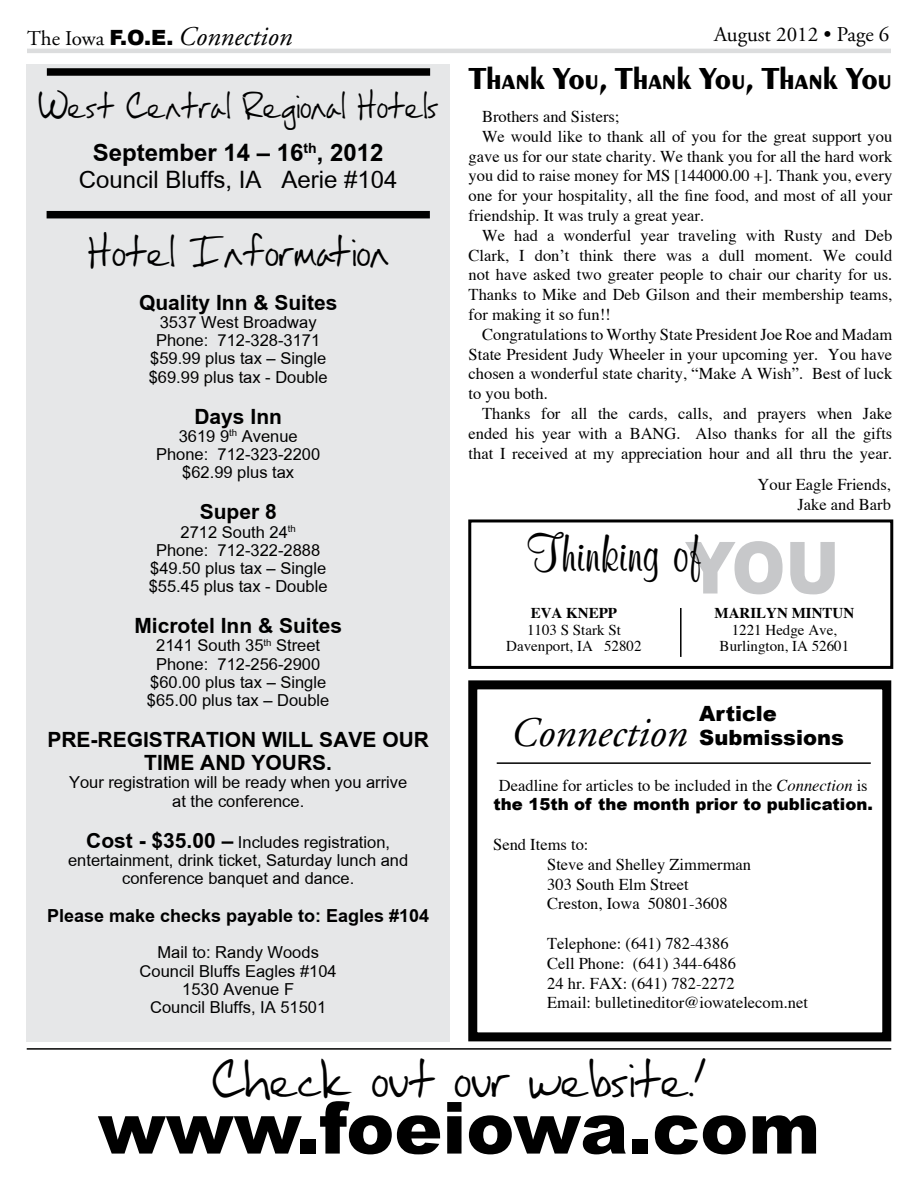
<style>
.page{position:relative;width:918px;height:1188px;background:#fff}
.page>*{position:absolute;margin:0;border:0;box-sizing:border-box;transform-origin:0 0}
.t1{font:900 72px "Arial";color:#000}
.t2{font:900 72px "Arial";color:#c7c8ca;scale:.9 1}
.t3{font:55.5px "Murphy Script";color:#000;scale:.89 1}
.t4{font:48px "Marker";color:#000}
.t5{font:italic 42px "Adobe Garamond";color:#000}
.t6{font:39px "Marker";color:#000}
.t7{font:33px "Marker";color:#000;scale:.95 1}
.t8{font:700 31.5px "Peignot D";color:#000}
.t9{font:italic 27px "Adobe Garamond";color:#000}
.t10{font:24px/26.4px "Arial";color:#000;text-align:center}
.t11{font:700 21px/23.1px "Arial";color:#000;text-align:center}
.t12{font:900 21px/24px "Arial";color:#000}
.t13{font:21px "Adobe Garamond";color:#000}
.t14{font:700 18px "Arial";color:#000}
.t15{font:16.5px/19.8px "Times";color:#000}
.t16{font:16.5px/18.1px "Arial";color:#000;text-align:center}
.t17{font:900 16.5px "Arial";color:#000}
.t18{font:15px/16.5px "Times";color:#000;text-align:center}
.t19{font:700 15px "Times";color:#000}
.s1{font-style:normal;font-size:21px}
.s2{font-family:"Arial";font-weight:900;font-style:normal;font-size:21px}
.s3{font-weight:700}
.s4{font-weight:700;font-size:21px}
.s5{font-style:italic}
</style>
<div class="page">
<div style="left:27px;top:64px;width:423px;height:977px;background:#e6e7e8"></div>
<hr style="left:27px;top:49px;width:864px;height:4px;background:#dcddde">
<div style="left:468px;top:519px;width:425px;height:150px;border:3px solid #000"></div>
<hr style="left:680px;top:608px;width:2px;height:49px;background:#000">
<div style="left:468px;top:680px;width:423px;height:361px;border:9px solid #000"></div>
<hr style="left:497px;top:762px;width:374px;height:2px;background:#000">
<hr style="left:27px;top:1048px;width:864px;height:2px;background:#000">
<div style="left:47px;top:211px;width:383px;height:7px;background:#000"></div>
<div style="left:47px;top:68px;width:383px;height:8px;background:#000"></div>
<h3 class="t9" style="left:27px;top:22px;width:267px"><span class="s1">The Iowa</span> <span class="s2">F.O.E.</span> Connection</h3>
<p class="t13" style="left:714px;top:23px;width:177px">August 2012 • Page 6</p>
<h3 class="t7" style="left:38px;top:88px;width:423px">West Central Regional Hotels</h3>
<h3 class="t10" style="left:79px;top:140px;width:320px"><span class="s3">September 14 – 16</span><sup>th</sup><span class="s3">, 2012<br></span>Council Bluffs, IA Aerie #104</h3>
<h3 class="t6" style="left:88px;top:231px;width:302px">Hotel Information</h3>
<p class="t11" style="left:139px;top:291px;width:200px">Quality Inn &amp; Suites</p>
<p class="t16" style="left:149px;top:313px;width:180px">3537 West Broadway<br>Phone: 712-328-3171 $59.99 plus tax – Single $69.99 plus tax - Double</p>
<p class="t11" style="left:194px;top:405px;width:89px">Days Inn</p>
<p class="t16" style="left:156px;top:427px;width:166px">3619 9<sup>th</sup> Avenue<br>Phone: 712-323-2200 $62.99 plus tax</p>
<p class="t11" style="left:200px;top:501px;width:79px">Super 8</p>
<p class="t16" style="left:149px;top:523px;width:180px">2712 South 24<sup>th<br></sup>Phone: 712-322-2888 $49.50 plus tax – Single $55.45 plus tax - Double</p>
<p class="t11" style="left:134px;top:615px;width:209px">Microtel Inn &amp; Suites</p>
<p class="t16" style="left:147px;top:637px;width:184px">2141 South 35<sup>th</sup> Street<br>Phone: 712-256-2900 $60.00 plus tax – Single $65.00 plus tax – Double</p>
<p class="t11" style="left:47px;top:729px;width:383px">PRE-REGISTRATION WILL SAVE OUR<br>TIME AND YOURS.</p>
<p class="t16" style="left:69px;top:773px;width:340px">Your registration will be ready when you arrive at the conference.</p>
<p class="t16" style="left:68px;top:833px;width:342px"><span class="s4">Cost - $35.00 –</span> Includes registration, entertainment, drink ticket, Saturday lunch and conference banquet and dance.</p>
<p class="t14" style="left:47px;top:903px;width:384px">Please make checks payable to: Eagles #104</p>
<p class="t16" style="left:140px;top:943px;width:199px">Mail to: Randy Woods<br>Council Bluffs Eagles #104<br>1530 Avenue F<br>Council Bluffs, IA 51501</p>
<h3 class="t8" style="left:469px;top:61px;width:425px">Thank You, Thank You, Thank You</h3>
<p class="t15" style="left:482px;top:106px;width:139px">Brothers and Sisters;</p>
<p class="t15" style="left:482px;top:126px;width:412px">We would like to thank all of you for the great support you</p>
<p class="t15" style="left:469px;top:146px;width:425px">gave us for our state charity. We thank you for all the hard work</p>
<p class="t15" style="left:469px;top:166px;width:425px">you did to raise money for MS [144000.00 +]. Thank you, every</p>
<p class="t15" style="left:469px;top:185px;width:425px">one for your hospitality, all the fine food, and most of all your</p>
<p class="t15" style="left:469px;top:205px;width:237px">friendship. It was truly a great year.</p>
<p class="t15" style="left:482px;top:225px;width:412px">We had a wonderful year traveling with Rusty and Deb</p>
<p class="t15" style="left:469px;top:245px;width:425px">Clark, I don’t think there was a dull moment. We could</p>
<p class="t15" style="left:469px;top:265px;width:425px">not have asked two greater people to chair our charity for us.</p>
<p class="t15" style="left:469px;top:284px;width:425px">Thanks to Mike and Deb Gilson and their membership teams,</p>
<p class="t15" style="left:469px;top:304px;width:144px">for making it so fun!!</p>
<p class="t15" style="left:482px;top:324px;width:412px">Congratulations to Worthy State President Joe Roe and Madam</p>
<p class="t15" style="left:469px;top:344px;width:425px">State President Judy Wheeler in your upcoming yer. You have</p>
<p class="t15" style="left:469px;top:364px;width:425px">chosen a wonderful state charity, “Make A Wish”. Best of luck</p>
<p class="t15" style="left:469px;top:383px;width:81px">to you both.</p>
<p class="t15" style="left:482px;top:403px;width:412px">Thanks for all the cards, calls, and prayers when Jake</p>
<p class="t15" style="left:469px;top:423px;width:425px">ended his year with a BANG. Also thanks for all the gifts</p>
<p class="t15" style="left:469px;top:443px;width:425px">that I received at my appreciation hour and all thru the year.</p>
<p class="t15" style="left:758px;top:474px;width:135px;text-align:right">Your Eagle Friends,<br>Jake and Barb</p>
<h2 class="t3" style="left:527px;top:522px;width:196px">Thinking of</h2>
<p class="t19" style="left:531px;top:604px;width:88px">EVA KNEPP</p>
<h1 class="t2" style="left:685px;top:528px;width:173px">YOU</h1>
<p class="t19" style="left:715px;top:604px;width:141px">MARILYN MINTUN</p>
<p class="t18" style="left:720px;top:621px;width:131px">1221 Hedge Ave,<br>Burlington, IA 52601</p>
<p class="t18" style="left:506px;top:621px;width:137px">1103 S Stark St<br>Davenport, IA 52802</p>
<h3 class="t5" style="left:511px;top:710px;width:178px">Connection</h3>
<p class="t12" style="left:699px;top:701px;width:146px">Article<br>Submissions</p>
<p class="t15" style="left:499px;top:775px;width:370px">Deadline for articles to be included in the <span class="s5">Connection</span> is</p>
<p class="t17" style="left:494px;top:795px;width:381px">the 15th of the month prior to publication.</p>
<p class="t15" style="left:547px;top:834px;width:205px;text-indent:-54px">Send Items to:<br>Steve and Shelley Zimmerman<br>303 South Elm Street<br>Creston, Iowa 50801-3608</p>
<p class="t15" style="left:547px;top:933px;width:262px">Telephone: (641) 782-4386<br>Cell Phone: (641) 344-6486<br>24 hr. FAX: (641) 782-2272<br>Email: bulletineditor@iowatelecom.net</p>
<h3 class="t4" style="left:213px;top:1053px;width:494px">Check out our website!</h3>
<h1 class="t1" style="left:98px;top:1088px;width:724px">www.foeiowa.com</h1>
</div>
